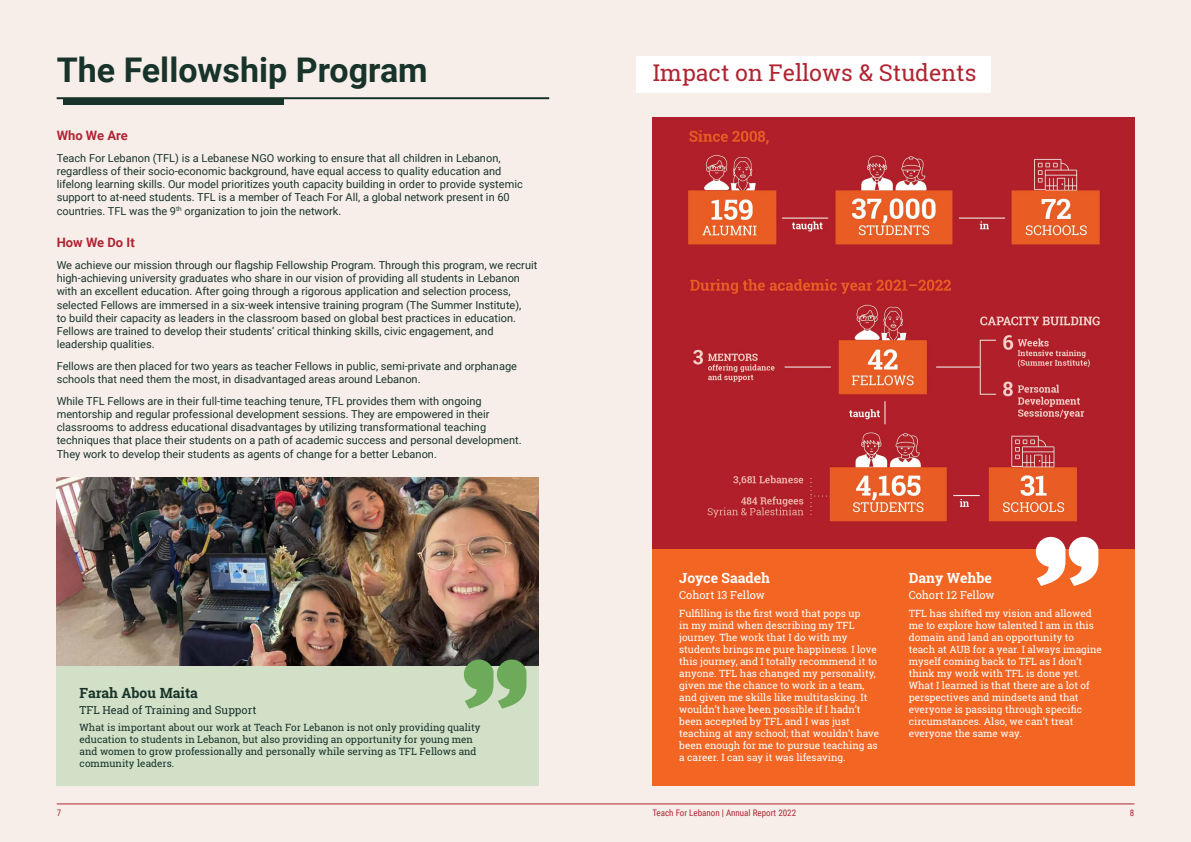
<style>
.page{position:relative;width:1191px;height:842px;background:#f7eeea}
.page>*{position:absolute;margin:0;border:0;box-sizing:border-box;transform-origin:0 0}
.t1{font:700 34px "Roboto";color:#18342a}
.t2{font:23px "Roboto Slab";color:#b02532}
.t3{font:700 14px "Roboto Slab";color:#fff}
.t4{font:700 14px "Roboto Slab";color:#18342a}
.t5{font:700 13px "Roboto";color:#b02532}
.t6{font:11px/13.2px "Roboto";color:#18342a}
.t7{font:11px "Roboto Slab";color:#fff}
.t8{font:11px "Roboto Slab";color:#18342a}
.t9{font:10px/12px "Roboto Slab";color:#fff}
.t10{font:10px/12px "Roboto Slab";color:#18342a}
.t11{font:9px "Roboto Condensed";color:#b02532}
</style>
<div class="page">
<hr style="left:57px;top:804px;width:1077px;height:1px;background:#b02532">
<hr style="left:57px;top:97px;width:492px;height:2px;background:#18342a">
<img style="left:57px;top:477px;width:482px;height:189px">
<div style="left:636px;top:57px;width:354px;height:36px;background:#fff"></div>
<img style="left:652px;top:117px;width:482px;height:431px">
<div style="left:63px;top:99px;width:220px;height:6px;background:#18342a"></div>
<div style="left:652px;top:549px;width:482px;height:236px;background:#f26522"></div>
<svg style="left:1035px;top:537px;width:63px;height:49px"></svg>
<div style="left:57px;top:666px;width:482px;height:120px;background:#d2e0c8"></div>
<svg style="left:464px;top:659px;width:62px;height:50px"></svg>
<h1 class="t1" style="left:57px;top:46px;width:372px">The Fellowship Program</h1>
<p class="t5" style="left:57px;top:126px;width:73px">Who We Are</p>
<p class="t6" style="left:57px;top:151px;width:467px">Teach For Lebanon (TFL) is a Lebanese NGO working to ensure that all children in Lebanon, regardless of their socio-economic background, have equal access to quality education and lifelong learning skills. Our model prioritizes youth capacity building in order to provide systemic support to at-need students. TFL is a member of Teach For All, a global network present in 60 countries. TFL was the 9<sup>th</sup> organization to join the network.</p>
<p class="t5" style="left:57px;top:233px;width:79px">How We Do It</p>
<p class="t6" style="left:57px;top:258px;width:482px">We achieve our mission through our flagship Fellowship Program. Through this program, we recruit high-achieving university graduates who share in our vision of providing all students in Lebanon with an excellent education. After going through a rigorous application and selection process, selected Fellows are immersed in a six-week intensive training program (The Summer Institute),<br>to build their capacity as leaders in the classroom based on global best practices in education.<br>Fellows are trained to develop their students’ critical thinking skills, civic engagement, and leadership qualities.</p>
<p class="t6" style="left:57px;top:359px;width:462px">Fellows are then placed for two years as teacher Fellows in public, semi-private and orphanage schools that need them the most, in disadvantaged areas around Lebanon.</p>
<p class="t6" style="left:57px;top:394px;width:466px">While TFL Fellows are in their full-time teaching tenure, TFL provides them with ongoing mentorship and regular professional development sessions. They are empowered in their classrooms to address educational disadvantages by utilizing transformational teaching techniques that place their students on a path of academic success and personal development.<br>They work to develop their students as agents of change for a better Lebanon.</p>
<p class="t4" style="left:80px;top:683px;width:120px">Farah Abou Maita</p>
<p class="t8" style="left:80px;top:702px;width:178px">TFL Head of Training and Support</p>
<p class="t10" style="left:80px;top:722px;width:402px">What is important about our work at Teach For Lebanon is not only providing quality education to students in Lebanon, but also providing an opportunity for young men and women to grow professionally and personally while serving as TFL Fellows and community leaders.</p>
<h2 class="t2" style="left:653px;top:57px;width:325px">Impact on Fellows &amp; Students</h2>
<p class="t3" style="left:679px;top:568px;width:92px">Joyce Saadeh</p>
<p class="t7" style="left:679px;top:587px;width:87px">Cohort 13 Fellow</p>
<p class="t9" style="left:679px;top:607px;width:201px">Fulfilling is the first word that pops up<br>in my mind when describing my TFL journey. The work that I do with my students brings me pure happiness. I love this journey, and I totally recommend it to anyone. TFL has changed my personality, given me the chance to work in a team, and given me skills like multitasking. It wouldn’t have been possible if I hadn’t been accepted by TFL and I was just teaching at any school; that wouldn’t have been enough for me to pursue teaching as a career. I can say it was lifesaving.</p>
<p class="t3" style="left:908px;top:568px;width:85px">Dany Wehbe</p>
<p class="t7" style="left:908px;top:587px;width:87px">Cohort 12 Fellow</p>
<p class="t9" style="left:908px;top:607px;width:195px">TFL has shifted my vision and allowed me to explore how talented I am in this domain and land an opportunity to teach at AUB for a year. I always imagine myself coming back to TFL as I don’t think my work with TFL is done yet.<br>What I learned is that there are a lot of perspectives and mindsets and that everyone is passing through specific circumstances. Also, we can’t treat everyone the same way.</p>
<p class="t11" style="left:57px;top:807px;width:6px">7</p>
<p class="t11" style="left:652px;top:807px;width:145px">Teach For Lebanon | Annual Report 2022</p>
<p class="t11" style="left:1130px;top:807px;width:6px">8</p>
</div>
